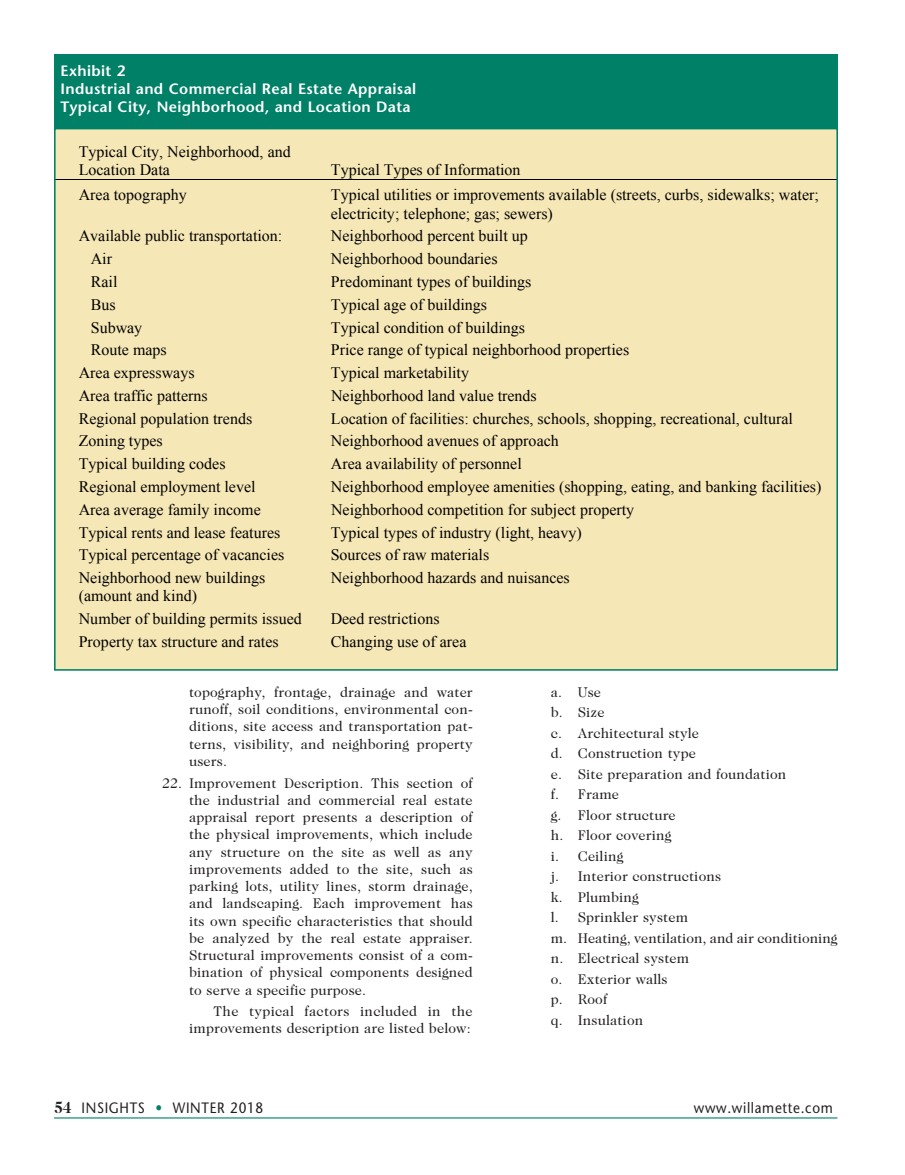
<style>
.page{position:relative;width:905px;height:1175px;background:#fff}
.page>*{position:absolute;margin:0;border:0;box-sizing:border-box;transform-origin:0 0}
.t1{font:16.05px/18.5px "Times New Roman";color:#000}
.Exhibit_heading{font:600 15px "Stone Sans";letter-spacing:.025em;color:#fff}
.t2{font:15px "Stone Sans";letter-spacing:.05em;color:#231f20;scale:.9 1}
.body_w_bullets{font:14.25px/17.2px "Caslon Two Twenty Four";letter-spacing:.01em;color:#231f20;text-align:justify}
.s1{font-family:"Caslon Two Twenty Four";font-weight:700;font-size:16.5px}
.s2{color:#008066}
</style>
<div class="page">
<hr style="left:54px;top:1117px;width:783px;height:1px;background:#008066">
<div style="left:55px;top:129px;width:782px;height:541px;background:#f6e7b6"></div>
<hr style="left:55px;top:179px;width:269px;height:1px;background:#000">
<hr style="left:324px;top:179px;width:513px;height:1px;background:#000">
<div style="left:54px;top:54px;width:784px;height:74px;background:#008066"></div>
<p class="Exhibit_heading" style="left:60px;top:61px;width:66px">Exhibit 2</p>
<p class="Exhibit_heading" style="left:60px;top:79px;width:357px">Industrial and Commercial Real Estate Appraisal</p>
<p class="Exhibit_heading" style="left:60px;top:97px;width:351px">Typical City, Neighborhood, and Location Data</p>
<p class="t1" style="left:79px;top:142px;width:213px">Typical City, Neighborhood, and<br>Location Data</p>
<p class="t1" style="left:331px;top:160px;width:191px">Typical Types of Information</p>
<p class="t1" style="left:79px;top:185px;width:110px">Area topography</p>
<p class="t1" style="left:331px;top:185px;width:489px">Typical utilities or improvements available (streets, curbs, sidewalks; water; electricity; telephone; gas; sewers)</p>
<p class="t1" style="left:79px;top:226px;width:205px">Available public transportation:</p>
<p class="t1" style="left:331px;top:226px;width:198px">Neighborhood percent built up</p>
<p class="t1" style="left:91px;top:249px;width:23px">Air</p>
<p class="t1" style="left:331px;top:249px;width:168px">Neighborhood boundaries</p>
<p class="t1" style="left:91px;top:272px;width:28px">Rail</p>
<p class="t1" style="left:331px;top:272px;width:202px">Predominant types of buildings</p>
<p class="t1" style="left:91px;top:295px;width:26px">Bus</p>
<p class="t1" style="left:331px;top:295px;width:158px">Typical age of buildings</p>
<p class="t1" style="left:91px;top:318px;width:53px">Subway</p>
<p class="t1" style="left:331px;top:318px;width:196px">Typical condition of buildings</p>
<p class="t1" style="left:91px;top:340px;width:77px">Route maps</p>
<p class="t1" style="left:331px;top:340px;width:300px">Price range of typical neighborhood properties</p>
<p class="t1" style="left:79px;top:363px;width:117px">Area expressways</p>
<p class="t1" style="left:331px;top:363px;width:140px">Typical marketability</p>
<p class="t1" style="left:79px;top:386px;width:130px">Area traffic patterns</p>
<p class="t1" style="left:331px;top:386px;width:207px">Neighborhood land value trends</p>
<p class="t1" style="left:79px;top:409px;width:175px">Regional population trends</p>
<p class="t1" style="left:331px;top:409px;width:463px">Location of facilities: churches, schools, shopping, recreational, cultural</p>
<p class="t1" style="left:79px;top:431px;width:86px">Zoning types</p>
<p class="t1" style="left:331px;top:431px;width:229px">Neighborhood avenues of approach</p>
<p class="t1" style="left:79px;top:454px;width:148px">Typical building codes</p>
<p class="t1" style="left:331px;top:454px;width:192px">Area availability of personnel</p>
<p class="t1" style="left:79px;top:477px;width:178px">Regional employment level</p>
<p class="t1" style="left:331px;top:477px;width:492px">Neighborhood employee amenities (shopping, eating, and banking facilities)</p>
<p class="t1" style="left:79px;top:500px;width:183px">Area average family income</p>
<p class="t1" style="left:331px;top:500px;width:304px">Neighborhood competition for subject property</p>
<p class="t1" style="left:79px;top:522px;width:203px">Typical rents and lease features</p>
<p class="t1" style="left:331px;top:522px;width:252px">Typical types of industry (light, heavy)</p>
<p class="t1" style="left:79px;top:545px;width:207px">Typical percentage of vacancies</p>
<p class="t1" style="left:331px;top:545px;width:160px">Sources of raw materials</p>
<p class="t1" style="left:79px;top:568px;width:188px">Neighborhood new buildings (amount and kind)</p>
<p class="t1" style="left:331px;top:568px;width:240px">Neighborhood hazards and nuisances</p>
<p class="t1" style="left:79px;top:609px;width:224px">Number of building permits issued</p>
<p class="t1" style="left:330px;top:609px;width:110px">Deed restrictions</p>
<p class="t1" style="left:79px;top:632px;width:201px">Property tax structure and rates</p>
<p class="t1" style="left:331px;top:632px;width:137px">Changing use of area</p>
<p class="body_w_bullets" style="left:189px;top:683px;width:285px">topography, frontage, drainage and water runoff, soil conditions, environmental con&shy;ditions, site access and transportation pat&shy;terns, visibility, and neighboring property users.</p>
<p class="body_w_bullets" style="left:189px;top:774px;width:285px;text-indent:-27px">22. Improvement Description. This section of the industrial and commercial real estate appraisal report presents a description of the physical improvements, which include any structure on the site as well as any improvements added to the site, such as parking lots, utility lines, storm drainage, and landscaping. Each improvement has its own specific characteristics that should be analyzed by the real estate appraiser.<br>Structural improvements consist of a com&shy;bination of physical components designed to serve a specific purpose.</p>
<p class="body_w_bullets" style="left:189px;top:1002px;width:285px;text-align:right">The typical factors included in the improvements description are listed below:</p>
<p class="body_w_bullets" style="left:550px;top:683px;width:52px">a. Use</p>
<p class="body_w_bullets" style="left:550px;top:704px;width:55px">b. Size</p>
<p class="body_w_bullets" style="left:550px;top:724px;width:150px">c. Architectural style</p>
<p class="body_w_bullets" style="left:550px;top:745px;width:147px">d. Construction type</p>
<p class="body_w_bullets" style="left:550px;top:765px;width:237px">e. Site preparation and foundation</p>
<p class="body_w_bullets" style="left:550px;top:785px;width:70px">f. Frame</p>
<p class="body_w_bullets" style="left:550px;top:806px;width:126px">g. Floor structure</p>
<p class="body_w_bullets" style="left:550px;top:826px;width:122px">h. Floor covering</p>
<p class="body_w_bullets" style="left:550px;top:847px;width:74px">i. Ceiling</p>
<p class="body_w_bullets" style="left:550px;top:867px;width:172px">j. Interior constructions</p>
<p class="body_w_bullets" style="left:550px;top:888px;width:89px">k. Plumbing</p>
<p class="body_w_bullets" style="left:550px;top:908px;width:139px">l. Sprinkler system</p>
<p class="body_w_bullets" style="left:550px;top:929px;width:288px">m. Heating, ventilation, and air conditioning</p>
<p class="body_w_bullets" style="left:550px;top:949px;width:140px">n. Electrical system</p>
<p class="body_w_bullets" style="left:550px;top:970px;width:118px">o. Exterior walls</p>
<p class="body_w_bullets" style="left:550px;top:990px;width:58px">p. Roof</p>
<p class="body_w_bullets" style="left:550px;top:1011px;width:94px">q. Insulation</p>
<p class="t2" style="left:54px;top:1098px;width:234px"><span class="s1">54</span> INSIGHTS <span class="s2">•</span> WINTER 2018</p>
<p class="t2" style="left:693px;top:1098px;width:156px">www.willamette. com</p>
</div>
